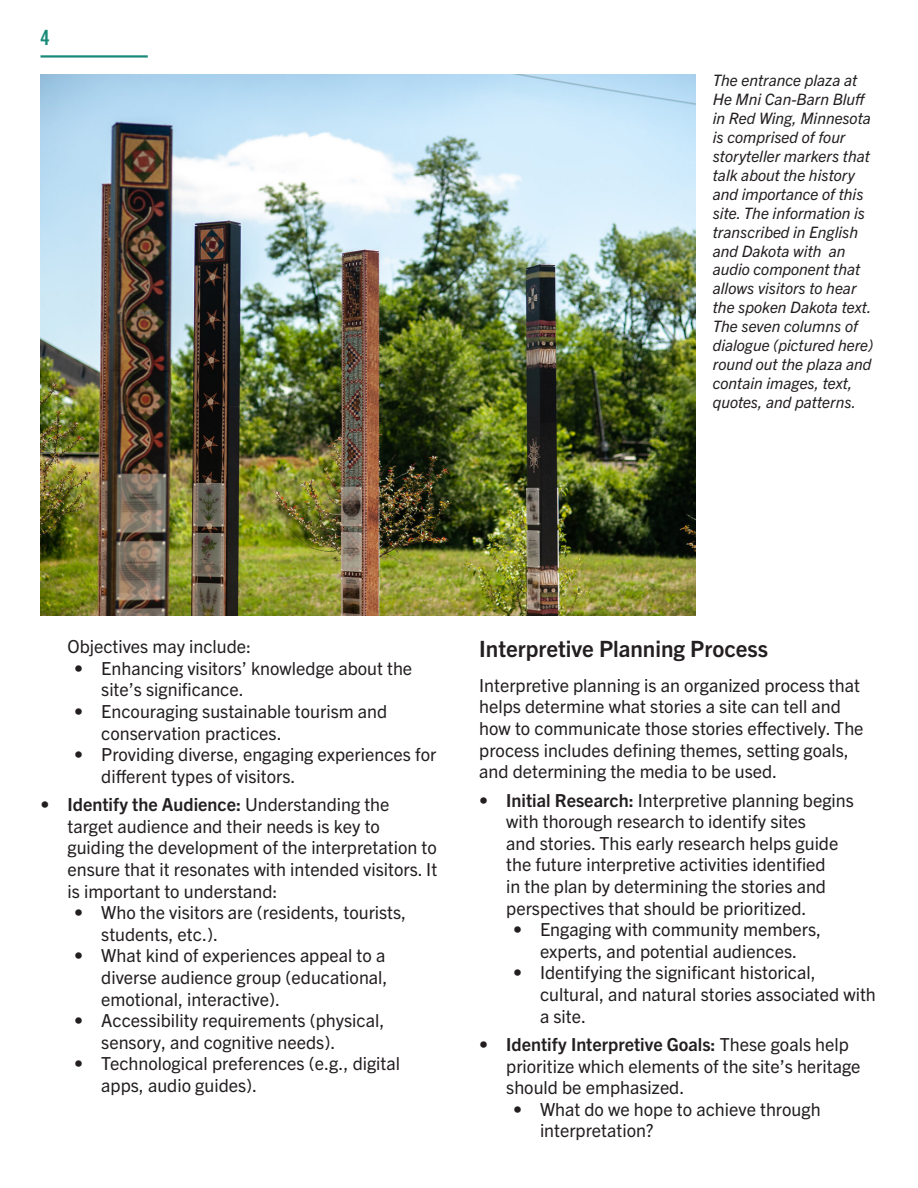
<style>
.page{position:relative;width:918px;height:1188px;background:#fff}
.page>*{position:absolute;margin:0;border:0;box-sizing:border-box;transform-origin:0 0}
.Section_headings{font:700 22.5px "Trade Gothic Next LT Pro";color:#231f20}
.t1{font:21px "Trade Gothic LT Std Bd Cn 20";color:#198a79}
.t2{font:18px/21.6px "Trade Gothic Next LT Pro";color:#231f20}
.t3{font:italic 15.75px/18.9px "Trade Gothic Next LT Pro";color:#231f20}
.s1{font-weight:700}
</style>
<div class="page">
<hr style="left:40px;top:55px;width:108px;height:3px;background:#198a79">
<img style="left:40px;top:74px;width:656px;height:542px">
<p class="t1" style="left:40px;top:25px;width:11px">4</p>
<p class="t3" style="left:713px;top:70px;width:162px">The entrance plaza at<br>He Mni Can-Barn Bluff in Red Wing, Minnesota is comprised of four storyteller markers that talk about the history and importance of this site. The information is transcribed in English and Dakota with an audio component that allows visitors to hear the spoken Dakota text.<br>The seven columns of dialogue (pictured here) round out the plaza and contain images, text, quotes, and patterns.</p>
<p class="t2" style="left:68px;top:635px;width:185px">Objectives may include:</p>
<p class="t2" style="left:101px;top:656px;width:313px;text-indent:-27px">• Enhancing visitors’ knowledge about the site’s significance.</p>
<p class="t2" style="left:101px;top:700px;width:288px;text-indent:-27px">• Encouraging sustainable tourism and conservation practices.</p>
<p class="t2" style="left:101px;top:743px;width:337px;text-indent:-27px">• Providing diverse, engaging experiences for different types of visitors.</p>
<p class="t2" style="left:68px;top:793px;width:371px;text-indent:-27px"><span class="s1">• Identify the Audience:</span> Understanding the target audience and their needs is key to guiding the development of the interpretation to ensure that it resonates with intended visitors. It is important to understand:</p>
<p class="t2" style="left:101px;top:901px;width:307px;text-indent:-27px">• Who the visitors are (residents, tourists, students, etc.).</p>
<p class="t2" style="left:101px;top:944px;width:288px;text-indent:-27px">• What kind of experiences appeal to a diverse audience group (educational, emotional, interactive).</p>
<p class="t2" style="left:101px;top:1009px;width:285px;text-indent:-27px">• Accessibility requirements (physical, sensory, and cognitive needs).</p>
<p class="t2" style="left:101px;top:1052px;width:300px;text-indent:-27px">• Technological preferences (e.g., digital apps, audio guides).</p>
<p class="Section_headings" style="left:479px;top:633px;width:290px">Interpretive Planning Process</p>
<p class="t2" style="left:479px;top:673px;width:386px">Interpretive planning is an organized process that helps determine what stories a site can tell and how to communicate those stories effectively. The process includes defining themes, setting goals, and determining the media to be used.</p>
<p class="t2" style="left:506px;top:788px;width:349px;text-indent:-27px"><span class="s1">• Initial Research:</span> Interpretive planning begins with thorough research to identify sites<br>and stories. This early research helps guide the future interpretive activities identified<br>in the plan by determining the stories and perspectives that should be prioritized.</p>
<p class="t2" style="left:513px;top:918px;width:310px;text-align:center">• Engaging with community members, experts, and potential audiences.</p>
<p class="t2" style="left:540px;top:961px;width:337px;text-indent:-27px">• Identifying the significant historical, cultural, and natural stories associated with a site.</p>
<p class="t2" style="left:506px;top:1032px;width:356px;text-indent:-27px"><span class="s1">• Identify Interpretive Goals:</span> These goals help prioritize which elements of the site’s heritage should be emphasized.</p>
<p class="t2" style="left:540px;top:1097px;width:282px;text-indent:-27px">• What do we hope to achieve through interpretation?</p>
</div>
